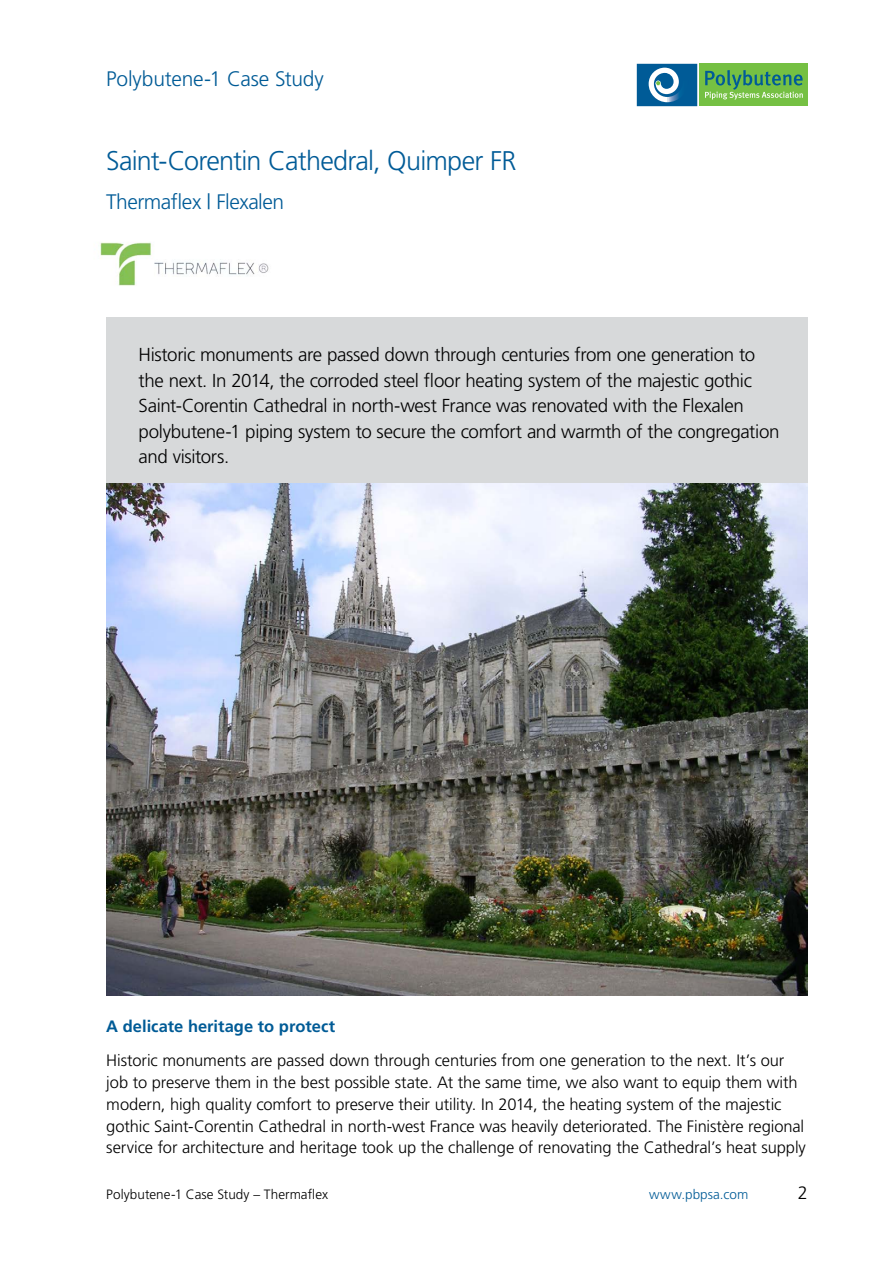
<style>
.page{position:relative;width:893px;height:1263px;background:#fff}
.page>*{position:absolute;margin:0;border:0;box-sizing:border-box;transform-origin:0 0}
.t1{font:300 27px "Frutiger";letter-spacing:-.03em;color:#005b97}
.t2{font:300 21px "Frutiger";letter-spacing:-.01em;color:#005b96}
.t3{font:300 21px "Frutiger";letter-spacing:-.025em;color:#005b97}
.t4{font:300 18.75px/25.5px "Frutiger";letter-spacing:-.02em;color:#000}
.t5{font:300 18px "Frutiger";color:#000}
.t6{font:300 16.5px/21.8px "Frutiger";letter-spacing:-.005em;color:#000}
.t7{font:700 16.5px "Frutiger";color:#005b96}
.t8{font:300 13.5px "Frutiger";letter-spacing:.005em;color:#000}
.t9{font:300 13.5px "Frutiger";letter-spacing:.005em;color:#005b96}
</style>
<div class="page">
<div style="left:637px;top:64px;width:60px;height:42px;background:#005b97"></div>
<svg style="left:649px;top:68px;width:30px;height:34px"></svg>
<div style="left:700px;top:64px;width:108px;height:42px;background:#75c043"></div>
<svg style="left:705px;top:70px;width:98px;height:30px"></svg>
<img style="left:100px;top:242px;width:169px;height:44px">
<div style="left:106px;top:317px;width:702px;height:166px;background:#d7d9da"></div>
<img style="left:106px;top:483px;width:702px;height:512px">
<p class="t2" style="left:106px;top:66px;width:219px">Polybutene-1 Case Study</p>
<h1 class="t1" style="left:106px;top:145px;width:412px">Saint-Corentin Cathedral, Quimper FR</h1>
<p class="t3" style="left:106px;top:190px;width:180px">Thermaflex | Flexalen</p>
<p class="t4" style="left:139px;top:342px;width:642px">Historic monuments are passed down through centuries from one generation to the next. In 2014, the corroded steel floor heating system of the majestic gothic Saint-Corentin Cathedral in north-west France was renovated with the Flexalen polybutene-1 piping system to secure the comfort and warmth of the congregation and visitors.</p>
<p class="t7" style="left:106px;top:1016px;width:230px">A delicate heritage to protect</p>
<p class="t6" style="left:106px;top:1050px;width:701px">Historic monuments are passed down through centuries from one generation to the next. It’s our job to preserve them in the best possible state. At the same time, we also want to equip them with modern, high quality comfort to preserve their utility. In 2014, the heating system of the majestic gothic Saint-Corentin Cathedral in north-west France was heavily deteriorated. The Finistère regional service for architecture and heritage took up the challenge of renovating the Cathedral’s heat supply</p>
<p class="t8" style="left:106px;top:1187px;width:223px">Polybutene-1 Case Study – Thermaflex</p>
<p class="t9" style="left:649px;top:1187px;width:101px">www.pbpsa.com</p>
<p class="t5" style="left:798px;top:1183px;width:12px">2</p>
</div>
